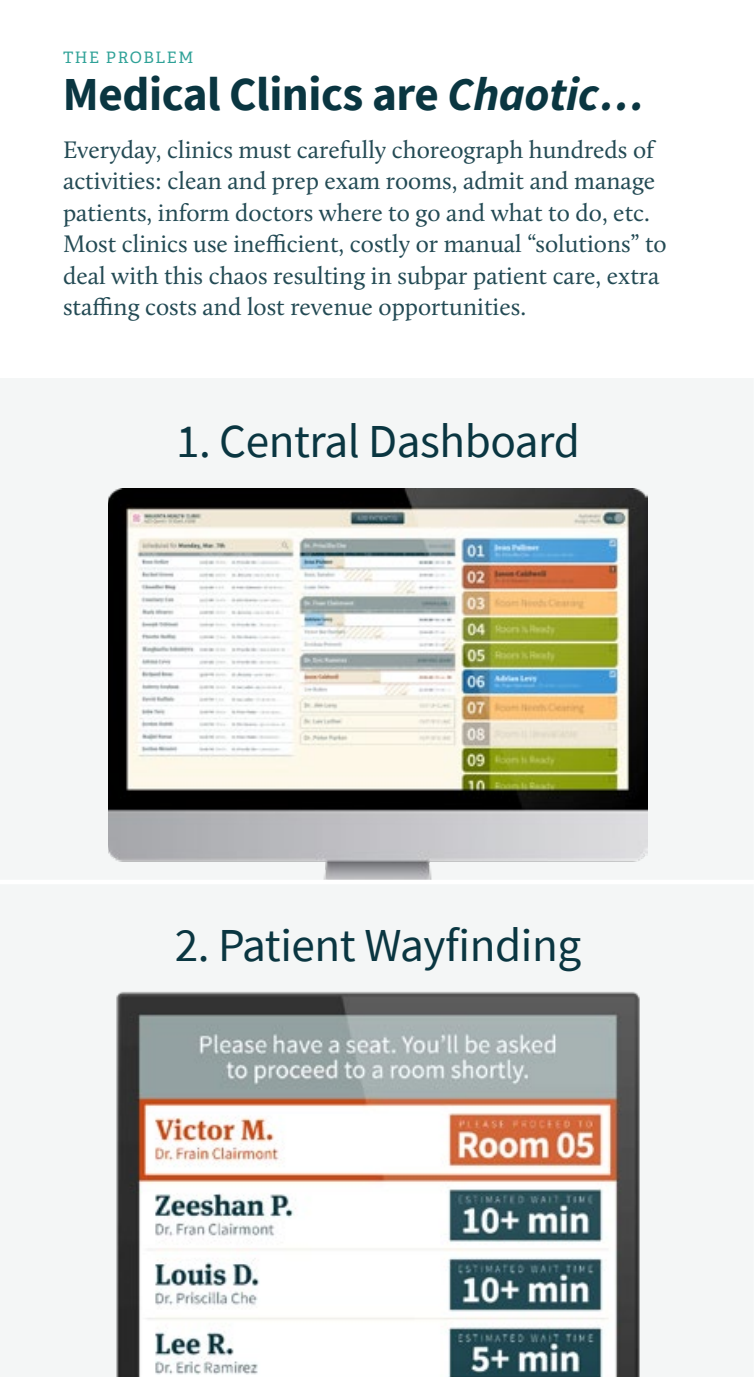
<style>
.page{position:relative;width:756px;height:1377px;background:#fff}
.page>*{position:absolute;margin:0;border:0;box-sizing:border-box;transform-origin:0 0}
.t1{font:47.25px "Source Sans Pro";letter-spacing:-.01em;color:#0a3641}
.t2{font:700 47.25px "Source Sans Pro";letter-spacing:-.01em;color:#0a3641}
.t3{font:24.75px/31.5px "Calluna";color:#234a54}
.t4{font:15.75px "Adelle PE";letter-spacing:.1em;color:#2ea197}
.s1{font-style:italic}
</style>
<div class="page">
<div style="left:0;top:378px;width:756px;height:999px;background:#f4f6f6"></div>
<img style="left:116px;top:992px;width:524px;height:385px">
<hr style="left:754px;top:378px;width:2px;height:999px;background:#fff">
<img style="left:108px;top:488px;width:540px;height:392px">
<hr style="left:0;top:880px;width:756px;height:4px;background:#fff">
<p class="t4" style="left:63px;top:46px;width:132px">THE PROBLEM</p>
<h1 class="t2" style="left:63px;top:64px;width:583px">Medical Clinics are <span class="s1">Chaotic…</span></h1>
<p class="t3" style="left:63px;top:133px;width:605px">Everyday, clinics must carefully choreograph hundreds of activities: clean and prep exam rooms, admit and manage patients, inform doctors where to go and what to do, etc.<br>Most clinics use inefficient, costly or manual “solutions” to deal with this chaos resulting in subpar patient care, extra staffing costs and lost revenue opportunities.</p>
<h1 class="t1" style="left:176px;top:410px;width:405px">1. Central Dashboard</h1>
<h1 class="t1" style="left:175px;top:914px;width:408px">2. Patient Wayfinding</h1>
</div>
